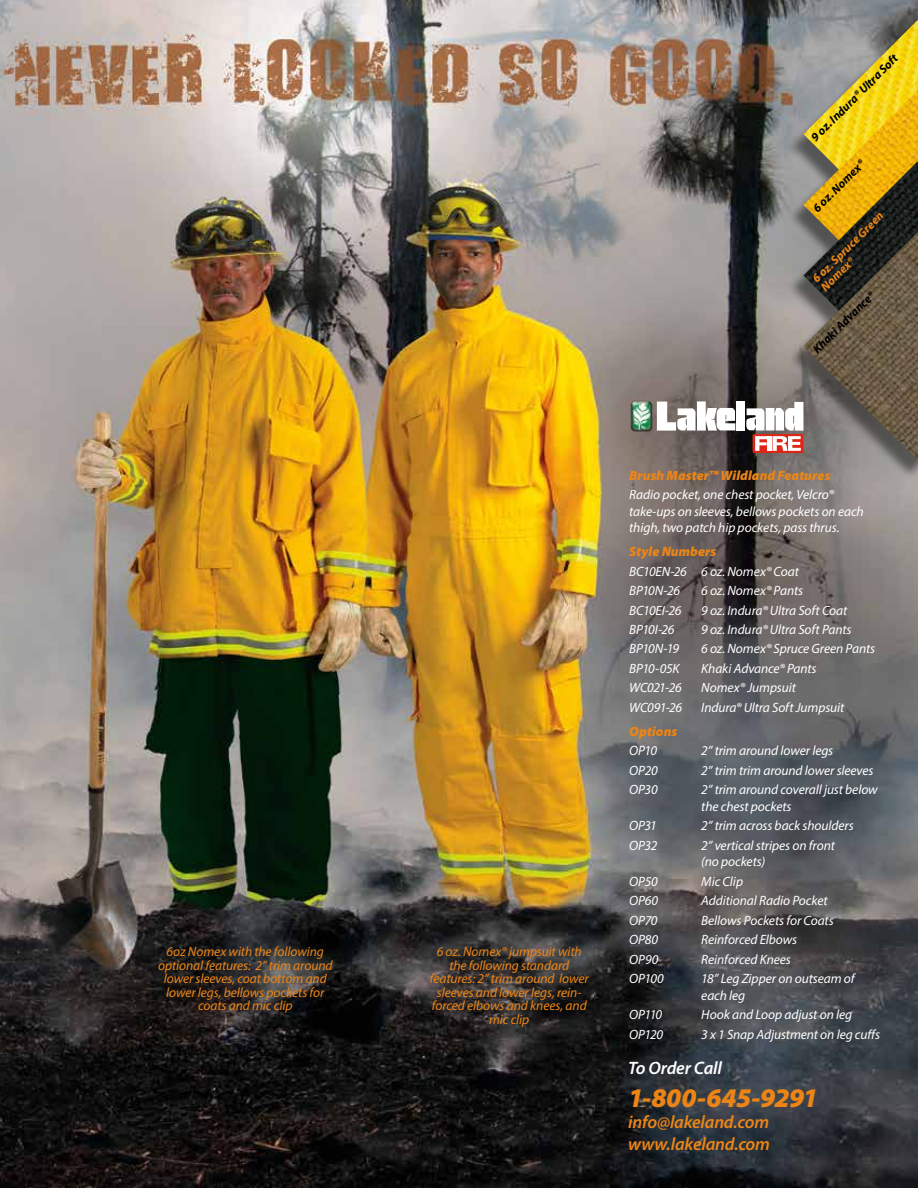
<style>
.page{position:relative;width:918px;height:1188px;background:#fff}
.page>*{position:absolute;margin:0;border:0;box-sizing:border-box;transform-origin:0 0}
.t1{font:italic 900 27px "Myriad Pro";letter-spacing:-.015em;color:#ed8516}
.t2{font:italic 600 18px/21.6px "Myriad Pro";letter-spacing:-.015em;color:#ed8516}
.t3{font:italic 600 18px "Myriad Pro";letter-spacing:-.01em;color:#fff}
.t4{font:italic 13.5px/16.5px "Myriad Pro";letter-spacing:-.01em;color:#fff}
.t5{font:italic 13.5px/13.5px "Myriad Pro";letter-spacing:-.01em;color:#ed8516;text-align:center}
.t6{font:italic 900 13.5px "Myriad Pro";letter-spacing:.005em;color:#ed8516}
.t7{font:italic 700 12px "Myriad Pro";color:#000}
.t8{font:italic 700 12px/12px "Myriad Pro";color:#ed8516}
</style>
<div class="page">
<img style="left:0;top:0;width:918px;height:1188px">
<div style="left:753px;top:434px;width:50px;height:19px;background:#de2516;border-radius:2px"></div>
<svg style="left:657px;top:401px;width:78px;height:30px"></svg>
<div style="left:736px;top:402px;width:9px;height:29px;background:#fff"></div>
<svg style="left:746px;top:402px;width:42px;height:49px"></svg>
<img style="left:629px;top:401px;width:25px;height:31px">
<div style="left:788px;top:25px;width:130px;height:455px;background:#000;opacity:.48"></div>
<img style="left:803px;top:20px;width:115px;height:71px">
<img style="left:803px;top:91px;width:115px;height:71px">
<img style="left:803px;top:162px;width:115px;height:70px">
<img style="left:803px;top:232px;width:115px;height:229px">
<p class="t7" style="left:808px;top:134px;width:119px;rotate:-45deg">9 oz. Indura® Ultra Soft</p>
<p class="t7" style="left:809px;top:204px;width:70px;rotate:-45deg">6 oz. Nomex®</p>
<p class="t8" style="left:810px;top:276px;width:96px;rotate:-45deg">6 oz. Spruce Green<br>Nomex®</p>
<p class="t7" style="left:809px;top:346px;width:84px;rotate:-45deg">Khaki Advance®</p>
<p class="t5" style="left:158px;top:945px;width:176px">6oz Nomex with the following optional features: 2” trim around lower sleeves, coat bottom and lower legs, bellows pockets for coats and mic clip</p>
<p class="t5" style="left:430px;top:945px;width:160px">6 oz. Nomex® jumpsuit with the following standard features: 2” trim around lower sleeves and lower legs, rein&shy;forced elbows and knees, and mic clip</p>
<p class="t6" style="left:629px;top:466px;width:203px">Brush Master™ Wildland Features</p>
<p class="t4" style="left:629px;top:486px;width:236px">Radio pocket, one chest pocket, Velcro® take-ups on sleeves, bellows pockets on each thigh, two patch hip pockets, pass thrus.</p>
<p class="t6" style="left:629px;top:542px;width:89px">Style Numbers</p>
<p class="t4" style="left:629px;top:561px;width:171px;line-height:19.5px">BC10EN-26 6 oz. Nomex® Coat<br>BP10N-26</p>
<p class="t4" style="left:701px;top:582px;width:103px">6 oz. Nomex® Pants</p>
<p class="t4" style="left:629px;top:602px;width:54px">BC10EI-26</p>
<p class="t4" style="left:701px;top:602px;width:148px">9 oz. Indura® Ultra Soft Coat</p>
<p class="t4" style="left:629px;top:621px;width:47px">BP10I-26</p>
<p class="t4" style="left:701px;top:621px;width:152px">9 oz. Indura® Ultra Soft Pants</p>
<p class="t4" style="left:629px;top:640px;width:51px">BP10N-19</p>
<p class="t4" style="left:701px;top:640px;width:175px">6 oz. Nomex® Spruce Green Pants</p>
<p class="t4" style="left:629px;top:660px;width:52px">BP10-05K</p>
<p class="t4" style="left:701px;top:660px;width:117px">Khaki Advance® Pants</p>
<p class="t4" style="left:629px;top:679px;width:54px">WC021-26</p>
<p class="t4" style="left:701px;top:679px;width:96px">Nomex® Jumpsuit</p>
<p class="t4" style="left:629px;top:699px;width:54px">WC091-26</p>
<p class="t4" style="left:701px;top:699px;width:145px">Indura® Ultra Soft Jumpsuit</p>
<p class="t6" style="left:629px;top:722px;width:50px">Options</p>
<p class="t4" style="left:629px;top:742px;width:29px">OP10</p>
<p class="t4" style="left:701px;top:742px;width:134px">2” trim around lower legs</p>
<p class="t4" style="left:629px;top:762px;width:30px">OP20</p>
<p class="t4" style="left:701px;top:762px;width:174px">2” trim trim around lower sleeves</p>
<p class="t4" style="left:629px;top:781px;width:30px">OP30</p>
<p class="t4" style="left:701px;top:781px;width:178px">2” trim around coverall just below the chest pockets</p>
<p class="t4" style="left:629px;top:817px;width:29px">OP31</p>
<p class="t4" style="left:701px;top:817px;width:154px">2” trim across back shoulders</p>
<p class="t4" style="left:629px;top:837px;width:30px">OP32</p>
<p class="t4" style="left:701px;top:837px;width:135px">2” vertical stripes on front (no pockets)</p>
<p class="t4" style="left:629px;top:873px;width:30px">OP50</p>
<p class="t4" style="left:701px;top:873px;width:43px">Mic Clip</p>
<p class="t4" style="left:629px;top:892px;width:30px">OP60</p>
<p class="t4" style="left:701px;top:892px;width:128px">Additional Radio Pocket</p>
<p class="t4" style="left:629px;top:912px;width:30px">OP70</p>
<p class="t4" style="left:701px;top:912px;width:134px">Bellows Pockets for Coats</p>
<p class="t4" style="left:629px;top:931px;width:30px">OP80</p>
<p class="t4" style="left:701px;top:931px;width:98px">Reinforced Elbows</p>
<p class="t4" style="left:629px;top:951px;width:31px">OP90</p>
<p class="t4" style="left:701px;top:951px;width:91px">Reinforced Knees</p>
<p class="t4" style="left:629px;top:970px;width:36px">OP100</p>
<p class="t4" style="left:701px;top:970px;width:155px">18” Leg Zipper on outseam of each leg</p>
<p class="t4" style="left:629px;top:1006px;width:34px">OP110</p>
<p class="t4" style="left:701px;top:1006px;width:152px">Hook and Loop adjust on leg</p>
<p class="t4" style="left:629px;top:1026px;width:35px">OP120</p>
<p class="t4" style="left:701px;top:1026px;width:180px">3 x 1 Snap Adjustment on leg cuffs</p>
<h2 class="t3" style="left:628px;top:1057px;width:95px">To Order Call</h2>
<h1 class="t1" style="left:628px;top:1080px;width:191px">1-800-645-9291</h1>
<h2 class="t2" style="left:628px;top:1111px;width:143px">info@lakeland.com www.lakeland.com</h2>
</div>
